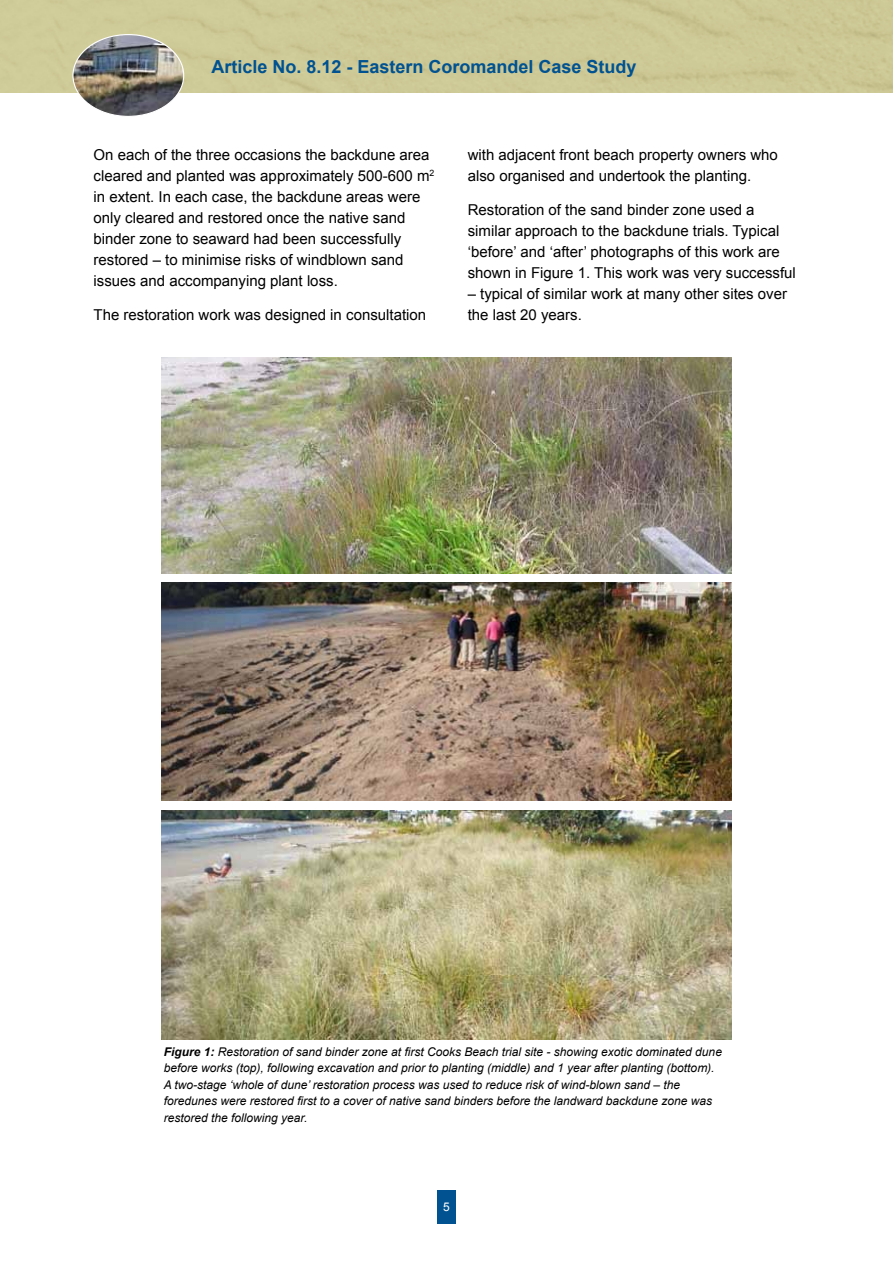
<style>
.page{position:relative;width:893px;height:1263px;background:#fff}
.page>*{position:absolute;margin:0;border:0;box-sizing:border-box;transform-origin:0 0}
.t1{font:700 18px "Arial";color:#005291}
.t2{font:15px/21px "Arial";color:#000}
.t3{font:italic 12px/16.5px "Arial";color:#000}
.t4{font:12px "Arial";color:#fff}
.s1{font-weight:700}
</style>
<div class="page">
<div style="left:437px;top:1191px;width:19px;height:33px;background:#005291"></div>
<img style="left:73px;top:35px;width:111px;height:80px">
<img style="left:161px;top:358px;width:571px;height:215px">
<img style="left:162px;top:583px;width:570px;height:218px">
<img style="left:161px;top:810px;width:571px;height:230px">
<p class="t1" style="left:211px;top:54px;width:427px">Article No. 8.12 - Eastern Coromandel Case Study</p>
<p class="t2" style="left:94px;top:144px;width:342px">On each of the three occasions the backdune area cleared and planted was approximately 500-600 m<sup>2 </sup>in extent. In each case, the backdune areas were only cleared and restored once the native sand binder zone to seaward had been successfully restored – to minimise risks of windblown sand issues and accompanying plant loss.</p>
<p class="t2" style="left:94px;top:304px;width:334px">The restoration work was designed in consultation</p>
<p class="t2" style="left:468px;top:144px;width:312px">with adjacent front beach property owners who also organised and undertook the planting.</p>
<p class="t2" style="left:468px;top:199px;width:330px">Restoration of the sand binder zone used a similar approach to the backdune trials. Typical ‘before’ and ‘after’ photographs of this work are shown in Figure 1. This work was very successful</p>
<p class="t2" style="left:468px;top:283px;width:321px">– typical of similar work at many other sites over the last 20 years.</p>
<p class="t3" style="left:164px;top:1043px;width:560px"><span class="s1">Figure 1:</span> Restoration of sand binder zone at first Cooks Beach trial site - showing exotic dominated dune before works (top), following excavation and prior to planting (middle) and 1 year after planting (bottom).<br>A two-stage ‘whole of dune’ restoration process was used to reduce risk of wind-blown sand – the foredunes were restored first to a cover of native sand binders before the landward backdune zone was restored the following year.</p>
<p class="t4" style="left:443px;top:1199px;width:8px">5</p>
</div>
